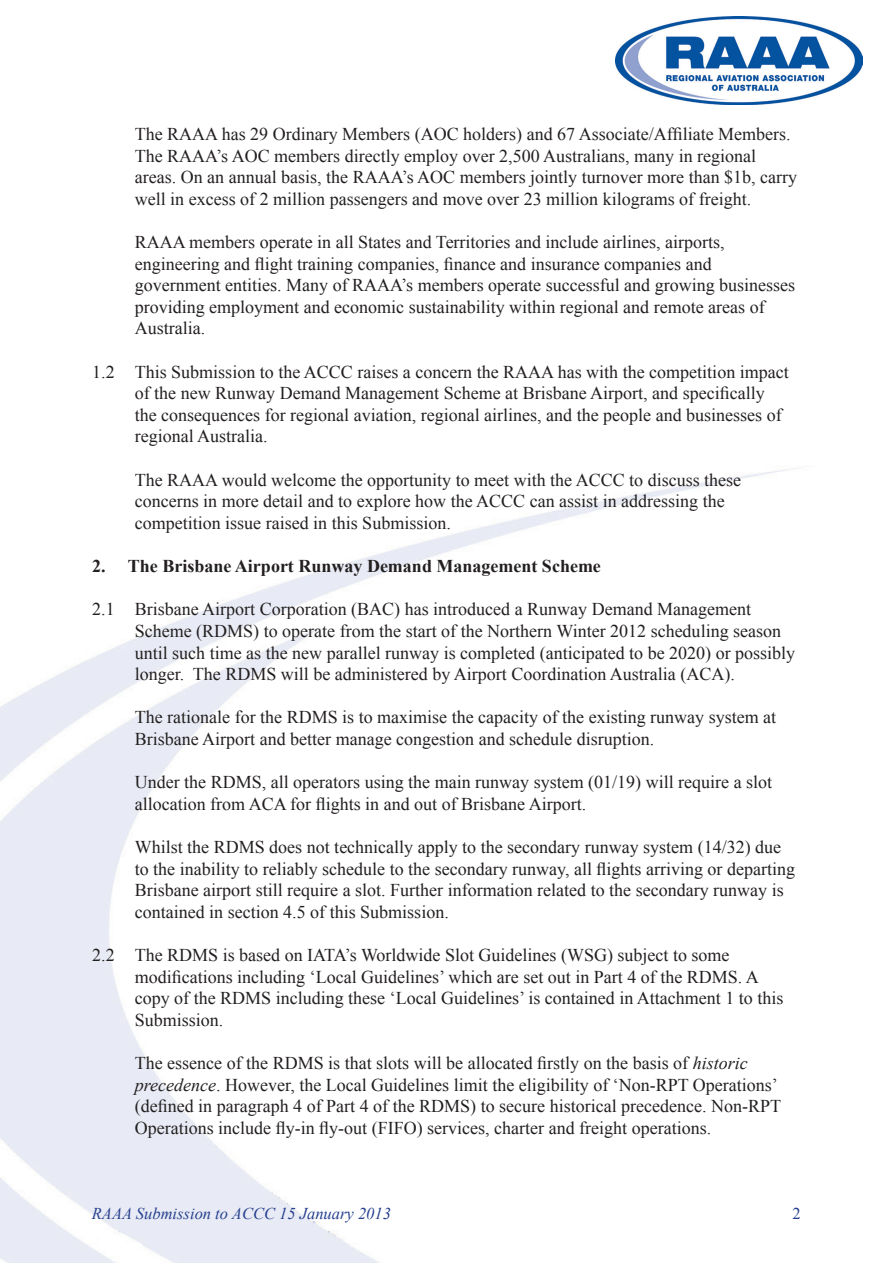
<style>
.page{position:relative;width:893px;height:1263px;background:#fff}
.page>*{position:absolute;margin:0;border:0;box-sizing:border-box;transform-origin:0 0}
.t1{font:18px/21.6px "Times New Roman";color:#231f20}
.t2{font:700 18px "Times New Roman";color:#231f20}
.t3{font:italic 16.5px "Times New Roman";color:#253f8e}
.t4{font:16.5px "Times New Roman";color:#253f8e}
.s1{font-style:italic}
</style>
<div class="page">
<img style="left:616px;top:17px;width:247px;height:88px">
<p class="t1" style="left:135px;top:123px;width:664px">The RAAA has 29 Ordinary Members (AOC holders) and 67 Associate/Affiliate Members.<br>The RAAA’s AOC members directly employ over 2,500 Australians, many in regional areas. On an annual basis, the RAAA’s AOC members jointly turnover more than $1b, carry well in excess of 2 million passengers and move over 23 million kilograms of freight.</p>
<p class="t1" style="left:135px;top:231px;width:662px">RAAA members operate in all States and Territories and include airlines, airports, engineering and flight training companies, finance and insurance companies and government entities. Many of RAAA’s members operate successful and growing businesses providing employment and economic sustainability within regional and remote areas of Australia.</p>
<p class="t1" style="left:135px;top:361px;width:655px;text-indent:-43px">1.2 This Submission to the ACCC raises a concern the RAAA has with the competition impact of the new Runway Demand Management Scheme at Brisbane Airport, and specifically the consequences for regional aviation, regional airlines, and the people and businesses of regional Australia.</p>
<p class="t1" style="left:135px;top:469px;width:608px">The RAAA would welcome the opportunity to meet with the ACCC to discuss these concerns in more detail and to explore how the ACCC can assist in addressing the competition issue raised in this Submission.</p>
<p class="t2" style="left:92px;top:554px;width:510px">2. The Brisbane Airport Runway Demand Management Scheme</p>
<p class="t1" style="left:135px;top:598px;width:662px;text-indent:-43px">2.1 Brisbane Airport Corporation (BAC) has introduced a Runway Demand Management Scheme (RDMS) to operate from the start of the Northern Winter 2012 scheduling season until such time as the new parallel runway is completed (anticipated to be 2020) or possibly longer. The RDMS will be administered by Airport Coordination Australia (ACA).</p>
<p class="t1" style="left:135px;top:706px;width:643px">The rationale for the RDMS is to maximise the capacity of the existing runway system at<br>Brisbane Airport and better manage congestion and schedule disruption.</p>
<p class="t1" style="left:135px;top:771px;width:639px">Under the RDMS, all operators using the main runway system (01/19) will require a slot allocation from ACA for flights in and out of Brisbane Airport.</p>
<p class="t1" style="left:135px;top:836px;width:662px">Whilst the RDMS does not technically apply to the secondary runway system (14/32) due to the inability to reliably schedule to the secondary runway, all flights arriving or departing Brisbane airport still require a slot. Further information related to the secondary runway is contained in section 4.5 of this Submission.</p>
<p class="t1" style="left:135px;top:944px;width:650px;text-indent:-43px">2.2 The RDMS is based on IATA’s Worldwide Slot Guidelines (WSG) subject to some modifications including ‘Local Guidelines’ which are set out in Part 4 of the RDMS. A copy of the RDMS including these ‘Local Guidelines’ is contained in Attachment 1 to this Submission.</p>
<p class="t1" style="left:135px;top:1052px;width:648px">The essence of the RDMS is that slots will be allocated firstly on the basis of <span class="s1">historic precedence</span>. However, the Local Guidelines limit the eligibility of ‘Non-RPT Operations’ (defined in paragraph 4 of Part 4 of the RDMS) to secure historical precedence. Non-RPT Operations include fly-in fly-out (FIFO) services, charter and freight operations.</p>
<p class="t3" style="left:92px;top:1202px;width:301px">RAAA Submission to ACCC 15 January 2013</p>
<p class="t4" style="left:792px;top:1203px;width:10px">2</p>
</div>
